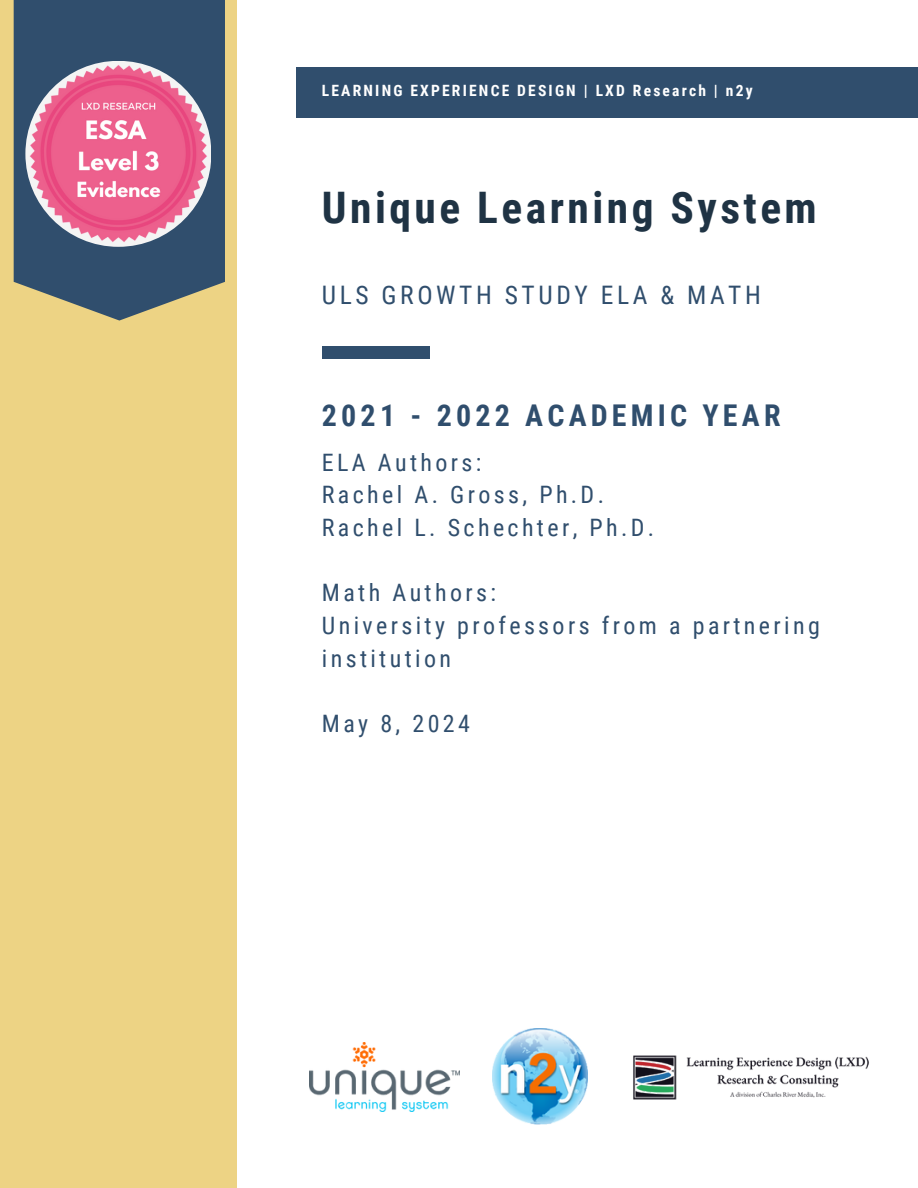
<style>
.page{position:relative;width:918px;height:1188px;background:#fff}
.page>*{position:absolute;margin:0;border:0;box-sizing:border-box;transform-origin:0 0}
.t1{font:700 43.5px "Roboto Condensed";letter-spacing:.08em;color:#1f3344}
.t2{font:700 30px "Roboto Condensed";letter-spacing:.14em;color:#304e6d}
.t3{font:25.5px "Roboto Condensed";letter-spacing:.14em;color:#304e6d}
.t4{font:24px/32.7px "Roboto Condensed";letter-spacing:.14em;color:#304e6d}
.t5{font:700 15.6px "Roboto Condensed";letter-spacing:.14em;color:#fff}
</style>
<div class="page">
<div style="left:322px;top:346px;width:108px;height:13px;background:#304e6d"></div>
<div style="left:297px;top:68px;width:621px;height:49px;background:#304e6d"></div>
<img style="left:633px;top:1055px;width:236px;height:45px">
<div style="left:0;top:0;width:237px;height:1188px;background:#edd384"></div>
<svg style="left:14px;top:0;width:211px;height:320px;background:#465e6f"></svg>
<img style="left:25px;top:61px;width:186px;height:185px">
<img style="left:492px;top:1029px;width:96px;height:96px">
<img style="left:309px;top:1042px;width:151px;height:70px">
<p class="t5" style="left:322px;top:81px;width:432px">LEARNING EXPERIENCE DESIGN | LXD Research | n2y</p>
<h1 class="t1" style="left:322px;top:183px;width:496px">Unique Learning System</h1>
<h3 class="t3" style="left:322px;top:281px;width:441px">ULS GROWTH STUDY ELA &amp; MATH</h3>
<h2 class="t2" style="left:322px;top:398px;width:460px">2021 - 2022 ACADEMIC YEAR</h2>
<h4 class="t4" style="left:322px;top:446px;width:334px">ELA Authors:<br>Rachel A. Gross, Ph.D.<br>Rachel L. Schechter, Ph.D.</h4>
<h4 class="t4" style="left:322px;top:577px;width:499px">Math Authors:<br>University professors from a partnering institution</h4>
<h4 class="t4" style="left:322px;top:707px;width:150px">May 8, 2024</h4>
</div>
